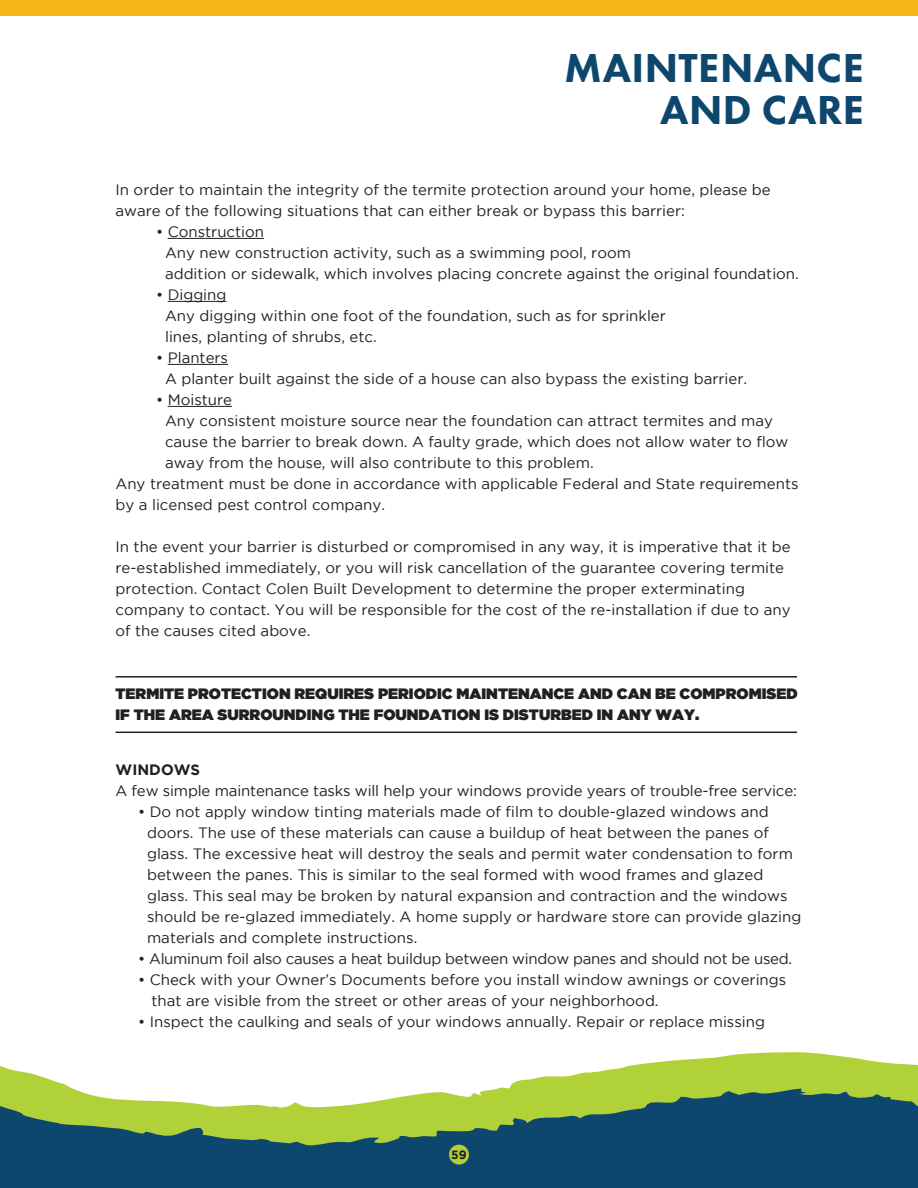
<style>
.page{position:relative;width:918px;height:1188px;background:#fff}
.page>*{position:absolute;margin:0;border:0;box-sizing:border-box;transform-origin:0 0}
.t1{font:800 42px/42px "Futura PT";letter-spacing:.01em;color:#0e476d;text-align:right}
.t2{font:15px/21px "Gotham";color:#231f20}
.t3{font:15px/21px "Gotham Ultra";color:#231f20}
.t4{font:15px "Gotham";letter-spacing:-.02em;color:#231f20}
.t5{font:700 15px "Gotham";color:#231f20}
.t6{font:700 12px "Gotham";color:#231f20}
</style>
<div class="page">
<div style="left:0;top:1146px;width:918px;height:42px;background:#0e476d"></div>
<svg style="left:0;top:1052px;width:918px;height:94px"></svg>
<div style="left:449px;top:1145px;width:20px;height:20px;background:#b0d138;border-radius:50%"></div>
<div style="left:0;top:0;width:918px;height:16px;background:#f7b518"></div>
<hr style="left:168px;top:238px;width:96px;height:1px;background:#231f20">
<hr style="left:168px;top:301px;width:58px;height:1px;background:#231f20">
<hr style="left:168px;top:364px;width:60px;height:1px;background:#231f20">
<hr style="left:168px;top:406px;width:64px;height:1px;background:#231f20">
<hr style="left:116px;top:676px;width:681px;height:2px;background:#231f20">
<hr style="left:116px;top:732px;width:681px;height:1px;background:#231f20">
<p class="t1" style="left:565px;top:46px;width:301px">MAINTENANCE<br>AND CARE</p>
<p class="t2" style="left:116px;top:179px;width:657px">In order to maintain the integrity of the termite protection around your home, please be aware of the following situations that can either break or bypass this barrier:</p>
<p class="t2" style="left:156px;top:221px;width:110px">• Construction</p>
<p class="t2" style="left:165px;top:242px;width:467px">Any new construction activity, such as a swimming pool, room</p>
<p class="t2" style="left:165px;top:263px;width:635px">addition or sidewalk, which involves placing concrete against the original foundation.</p>
<p class="t2" style="left:156px;top:284px;width:72px">• Digging</p>
<p class="t2" style="left:165px;top:305px;width:502px">Any digging within one foot of the foundation, such as for sprinkler</p>
<p class="t2" style="left:165px;top:326px;width:213px">lines, planting of shrubs, etc.</p>
<p class="t2" style="left:156px;top:347px;width:74px">• Planters</p>
<p class="t2" style="left:165px;top:368px;width:584px">A planter built against the side of a house can also bypass the existing barrier.</p>
<p class="t2" style="left:156px;top:389px;width:78px">• Moisture</p>
<p class="t2" style="left:165px;top:410px;width:609px">Any consistent moisture source near the foundation can attract termites and may</p>
<p class="t2" style="left:165px;top:431px;width:625px">cause the barrier to break down. A faulty grade, which does not allow water to flow</p>
<p class="t2" style="left:165px;top:452px;width:430px">away from the house, will also contribute to this problem.</p>
<p class="t2" style="left:116px;top:473px;width:684px">Any treatment must be done in accordance with applicable Federal and State requirements by a licensed pest control company.</p>
<p class="t2" style="left:116px;top:536px;width:677px">In the event your barrier is disturbed or compromised in any way, it is imperative that it be re-established immediately, or you will risk cancellation of the guarantee covering termite protection. Contact Colen Built Development to determine the proper exterminating company to contact. You will be responsible for the cost of the re-installation if due to any of the causes cited above.</p>
<p class="t3" style="left:116px;top:682px;width:684px">TERMITE PROTECTION REQUIRES PERIODIC MAINTENANCE AND CAN BE COMPROMISED<br>IF THE AREA SURROUNDING THE FOUNDATION IS DISTURBED IN ANY WAY.</p>
<p class="t5" style="left:116px;top:761px;width:86px">WINDOWS</p>
<p class="t2" style="left:116px;top:780px;width:683px">A few simple maintenance tasks will help your windows provide years of trouble-free service:</p>
<p class="t2" style="left:138px;top:801px;width:632px">• Do not apply window tinting materials made of film to double-glazed windows and</p>
<p class="t2" style="left:147px;top:822px;width:623px">doors. The use of these materials can cause a buildup of heat between the panes of</p>
<p class="t2" style="left:147px;top:843px;width:647px">glass. The excessive heat will destroy the seals and permit water condensation to form</p>
<p class="t2" style="left:147px;top:864px;width:618px">between the panes. This is similar to the seal formed with wood frames and glazed</p>
<p class="t2" style="left:147px;top:885px;width:642px">glass. This seal may be broken by natural expansion and contraction and the windows</p>
<p class="t2" style="left:147px;top:906px;width:656px">should be re-glazed immediately. A home supply or hardware store can provide glazing</p>
<p class="t2" style="left:147px;top:927px;width:272px">materials and complete instructions.</p>
<p class="t4" style="left:138px;top:950px;width:656px">• Aluminum foil also causes a heat buildup between window panes and should not be used.</p>
<p class="t2" style="left:138px;top:969px;width:650px">• Check with your Owner’s Documents before you install window awnings or coverings</p>
<p class="t2" style="left:152px;top:990px;width:509px">that are visible from the street or other areas of your neighborhood.</p>
<p class="t2" style="left:138px;top:1011px;width:628px">• Inspect the caulking and seals of your windows annually. Repair or replace missing</p>
<p class="t6" style="left:451px;top:1148px;width:17px">59</p>
</div>
